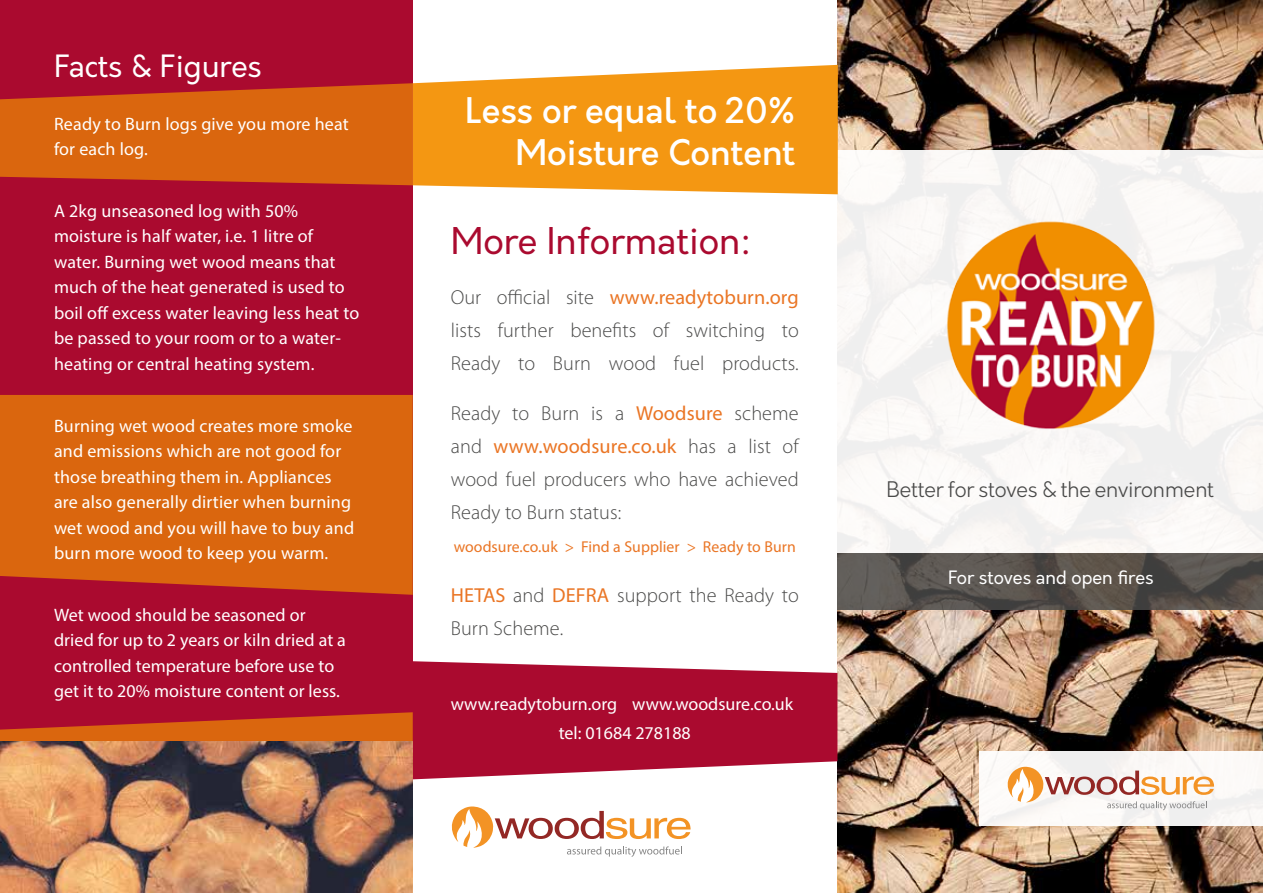
<style>
.page{position:relative;width:1263px;height:893px;background:#fff}
.page>*{position:absolute;margin:0;border:0;box-sizing:border-box;transform-origin:0 0}
.t1{font:36px "Orkney";color:#aa0a2f}
.t2{font:500 34.5px/41.4px "Orkney";color:#fff;text-align:right}
.t3{font:30px "Orkney";letter-spacing:-.005em;color:#fff}
.t4{font:300 21px "Orkney";letter-spacing:-.005em;color:#4a4a49}
.t5{font:300 20.25px/33px "Myriad Pro";letter-spacing:.005em;color:#4a4a49;text-align:justify}
.t6{font:18px/25.5px "Myriad Pro";letter-spacing:.01em;color:#fff}
.t7{font:18px "Orkney";color:#fff}
.t8{font:15.75px "Myriad Pro";letter-spacing:.005em;color:#ea7524}
.s1{font-weight:400;color:#ea7524}
</style>
<div class="page">
<img style="left:838px;top:0;width:425px;height:893px">
<div style="left:837px;top:150px;width:426px;height:403px;background:#faf8f6"></div>
<div style="left:979px;top:751px;width:284px;height:75px;background:#fbf9f7"></div>
<svg style="left:412px;top:661px;width:425px;height:118px;background:#b42848"></svg>
<div style="left:0;top:0;width:412px;height:893px;background:#aa0a2f"></div>
<svg style="left:0;top:83px;width:412px;height:102px;background:#d45a11"></svg>
<div style="left:0;top:395px;width:413px;height:200px;background:#da660e"></div>
<svg style="left:0;top:712px;width:413px;height:90px"></svg>
<svg style="left:412px;top:65px;width:426px;height:129px;background:#f5a12a"></svg>
<svg style="left:837px;top:553px;width:426px;height:56px;background:#57514d"></svg>
<img style="left:945px;top:221px;width:211px;height:211px">
<svg style="left:1007px;top:767px;width:207px;height:43px"></svg>
<svg style="left:451px;top:806px;width:239px;height:51px"></svg>
<img style="left:0;top:741px;width:412px;height:152px">
<h3 class="t3" style="left:54px;top:46px;width:209px">Facts &amp; Figures</h3>
<p class="t6" style="left:54px;top:111px;width:296px">Ready to Burn logs give you more heat for each log.</p>
<p class="t6" style="left:54px;top:198px;width:307px">A 2kg unseasoned log with 50% moisture is half water, i.e. 1 litre of water. Burning wet wood means that much of the heat generated is used to boil off excess water leaving less heat to be passed to your room or to a water&shy;heating or central heating system.</p>
<p class="t6" style="left:54px;top:412px;width:302px">Burning wet wood creates more smoke and emissions which are not good for those breathing them in. Appliances are also generally dirtier when burning wet wood and you will have to buy and burn more wood to keep you warm.</p>
<p class="t6" style="left:54px;top:602px;width:293px">Wet wood should be seasoned or dried for up to 2 years or kiln dried at a controlled temperature before use to get it to 20% moisture content or less.</p>
<h2 class="t2" style="left:465px;top:91px;width:331px">Less or equal to 20%<br>Moisture Content</h2>
<h1 class="t1" style="left:451px;top:217px;width:302px">More Information:</h1>
<p class="t5" style="left:451px;top:280px;width:350px">Our official site <span class="s1">www.readytoburn.org </span>lists further benefits of switching to Ready to Burn wood fuel products.</p>
<p class="t5" style="left:451px;top:396px;width:350px">Ready to Burn is a <span class="s1">Woodsure</span> scheme and <span class="s1">www.woodsure.co.uk</span> has a list of wood fuel producers who have achieved Ready to Burn status:</p>
<p class="t8" style="left:454px;top:537px;width:344px">woodsure.co.uk &gt; Find a Supplier &gt; Ready to Burn</p>
<p class="t5" style="left:451px;top:578px;width:349px"><span class="s1">HETAS</span> and <span class="s1">DEFRA</span> support the Ready to<br>Burn Scheme.</p>
<p class="t6" style="left:451px;top:690px;width:344px;line-height:28.5px;text-align:center">www.readytoburn.org www.woodsure.co.uk tel: 01684 278188</p>
<p class="t4" style="left:886px;top:476px;width:329px">Better for stoves &amp; the environment</p>
<p class="t7" style="left:948px;top:566px;width:207px">For stoves and open fires</p>
</div>
